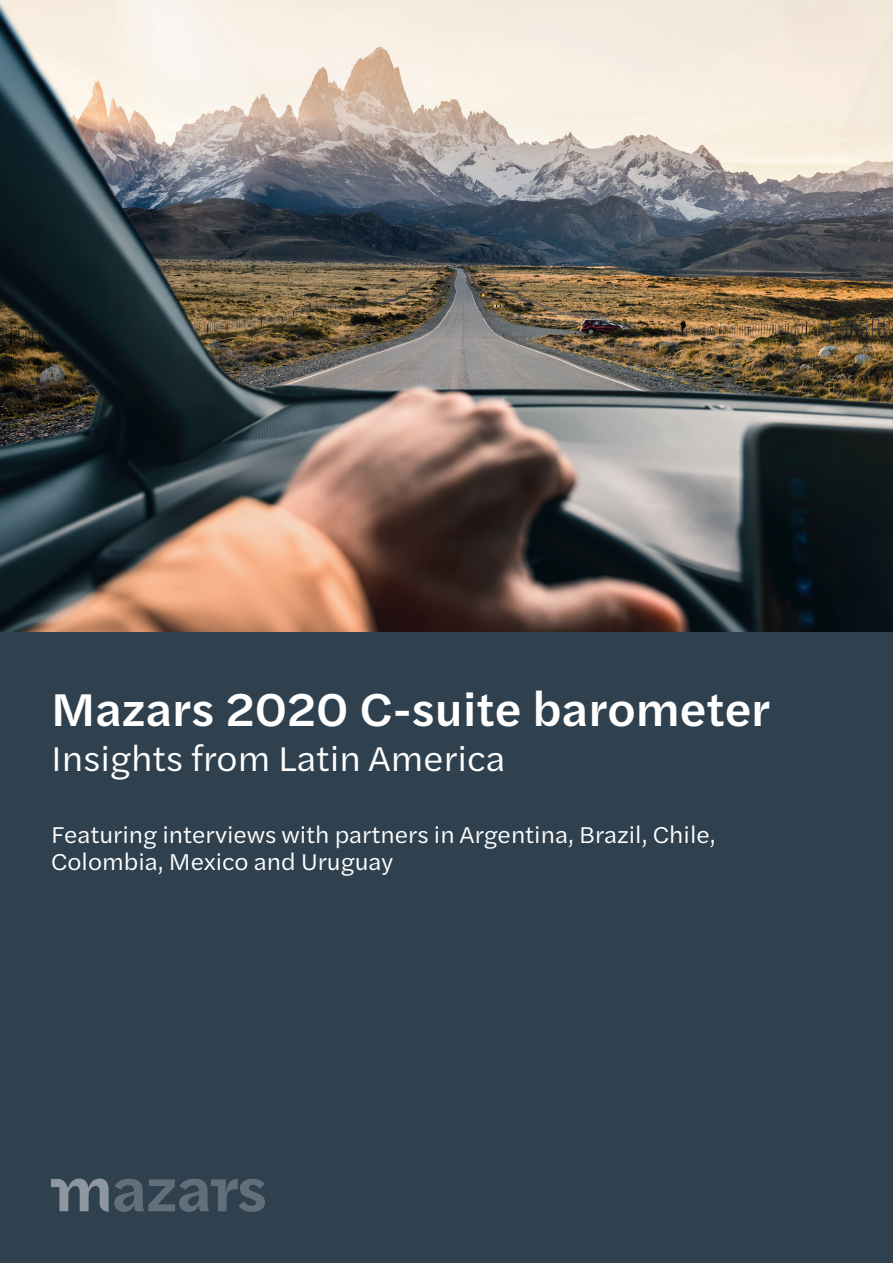
<style>
.page{position:relative;width:893px;height:1263px;background:#fff}
.page>*{position:absolute;margin:0;border:0;box-sizing:border-box;transform-origin:0 0}
.t1{font:500 48px "Halyard Text";color:#fff}
.t2{font:36px "Halyard Text";color:#fff}
.t3{font:24px/27px "Halyard Text";color:#fff}
</style>
<div class="page">
<div style="left:0;top:631px;width:893px;height:632px;background:#2f404e"></div>
<img style="left:0;top:0;width:893px;height:631px">
<svg style="left:51px;top:1178px;width:214px;height:34px"></svg>
<h1 class="t1" style="left:51px;top:675px;width:721px">Mazars 2020 C-suite barometer</h1>
<h2 class="t2" style="left:51px;top:733px;width:456px">Insights from Latin America</h2>
<p class="t3" style="left:51px;top:820px;width:666px">Featuring interviews with partners in Argentina, Brazil, Chile,<br>Colombia, Mexico and Uruguay</p>
</div>
